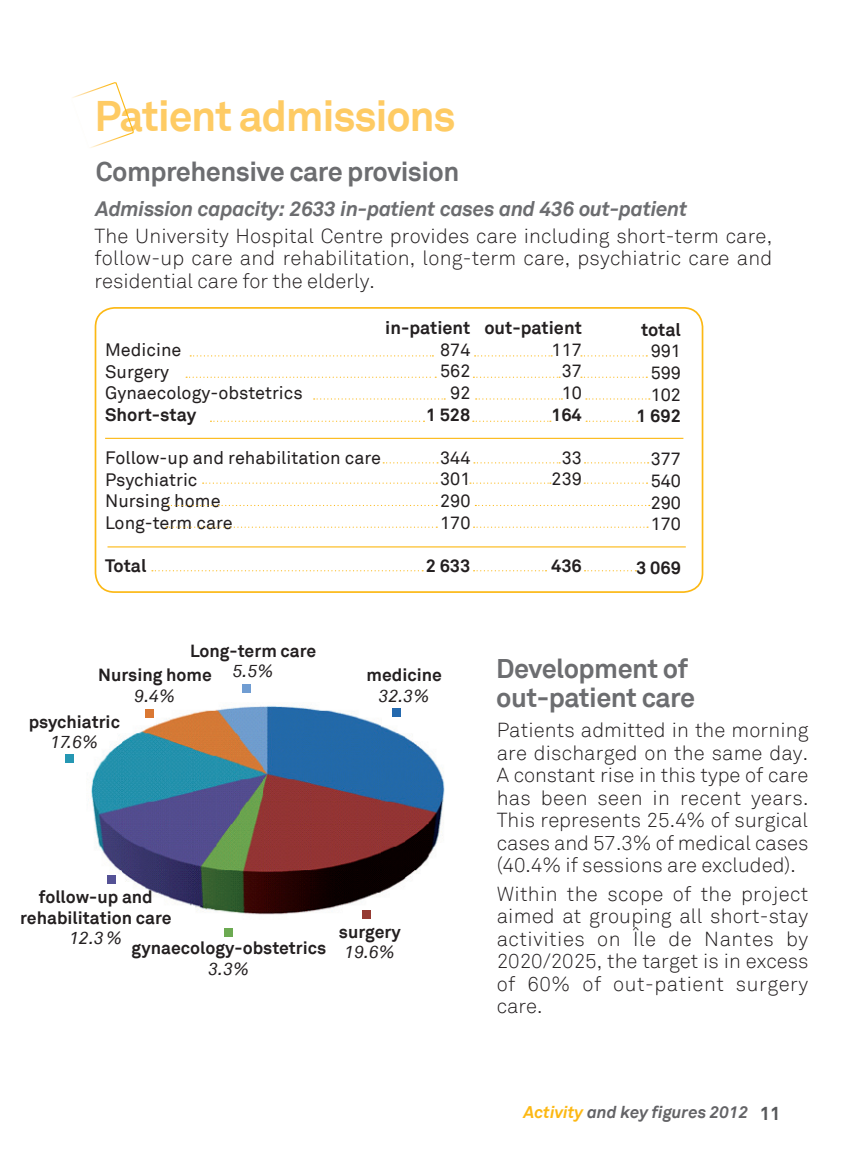
<style>
.page{position:relative;width:868px;height:1155px;background:#fff}
.page>*{position:absolute;margin:0;border:0;box-sizing:border-box;transform-origin:0 0}
.t1{font:700 42.75px "Akkurat";letter-spacing:-.03em;color:#fecb64}
.t2{font:700 27px/29.2px "Akkurat";letter-spacing:-.02em;color:#6c6d70}
.t3{font:italic 700 20.7px "Akkurat";letter-spacing:-.02em;color:#6c6d70}
.t4{font:300 20.25px/22.5px "Akkurat";color:#231f20;text-align:justify}
.t5{font:18px/21.6px "Akkurat";color:#231f20;text-align:center}
.t6{font:700 18px "Akkurat";color:#231f20}
.t7{font:700 17.55px/24.1px "Akkurat";color:#231f20}
.t8{font:italic 17.55px "Akkurat";color:#231f20}
.t9{font:italic 700 16.88px "Akkurat";color:#636366}
.s1{font-weight:400;font-style:italic}
.s2{color:#fcb814}
.s3{font-style:normal;font-size:19.12px;color:#57585a}
</style>
<div class="page">
<svg style="left:72px;top:82px;width:62px;height:66px"></svg>
<div style="left:95px;top:307px;width:608px;height:286px;border:2px solid #fcb814;border-radius:19px"></div>
<hr style="left:105px;top:438px;width:578px;height:1px;background:#fcb814">
<hr style="left:107px;top:546px;width:578px;height:1px;background:#fcb814">
<svg style="left:190px;top:355px;width:243px;height:1px"></svg>
<svg style="left:474px;top:355px;width:78px;height:1px"></svg>
<svg style="left:473px;top:376px;width:87px;height:2px"></svg>
<svg style="left:473px;top:420px;width:78px;height:2px"></svg>
<svg style="left:586px;top:420px;width:51px;height:2px"></svg>
<svg style="left:586px;top:398px;width:63px;height:1px"></svg>
<svg style="left:581px;top:376px;width:66px;height:2px"></svg>
<svg style="left:581px;top:355px;width:66px;height:1px"></svg>
<svg style="left:475px;top:398px;width:87px;height:1px"></svg>
<svg style="left:186px;top:376px;width:250px;height:2px"></svg>
<svg style="left:313px;top:398px;width:132px;height:1px"></svg>
<svg style="left:210px;top:420px;width:214px;height:2px"></svg>
<svg style="left:474px;top:462px;width:86px;height:1px"></svg>
<svg style="left:584px;top:462px;width:64px;height:1px"></svg>
<svg style="left:470px;top:482px;width:81px;height:1px"></svg>
<svg style="left:584px;top:482px;width:63px;height:1px"></svg>
<svg style="left:475px;top:505px;width:174px;height:1px"></svg>
<svg style="left:473px;top:526px;width:175px;height:1px"></svg>
<svg style="left:473px;top:570px;width:73px;height:1px"></svg>
<svg style="left:584px;top:570px;width:52px;height:1px"></svg>
<svg style="left:383px;top:462px;width:55px;height:1px"></svg>
<svg style="left:203px;top:482px;width:234px;height:1px"></svg>
<svg style="left:168px;top:505px;width:269px;height:1px"></svg>
<svg style="left:166px;top:526px;width:271px;height:1px"></svg>
<svg style="left:152px;top:570px;width:271px;height:1px"></svg>
<img style="left:88px;top:705px;width:357px;height:214px">
<div style="left:392px;top:708px;width:9px;height:8px;background:#2469ae"></div>
<div style="left:361px;top:910px;width:9px;height:9px;background:#953b33"></div>
<div style="left:145px;top:709px;width:9px;height:9px;background:#da7833"></div>
<div style="left:65px;top:754px;width:9px;height:9px;background:#2597b3"></div>
<div style="left:107px;top:875px;width:9px;height:9px;background:#545195"></div>
<div style="left:224px;top:928px;width:9px;height:8px;background:#6caa52"></div>
<div style="left:242px;top:684px;width:9px;height:9px;background:#709dd2"></div>
<h1 class="t1" style="left:94px;top:89px;width:363px">Patient admissions</h1>
<h2 class="t2" style="left:96px;top:157px;width:365px">Comprehensive care provision</h2>
<p class="t3" style="left:96px;top:196px;width:593px">Admission capacity: 2633 in-patient cases and 436 out-patient</p>
<p class="t4" style="left:95px;top:225px;width:679px">The University Hospital Centre provides care including short-term care, follow-up care and rehabilitation, long-term care, psychiatric care and residential care for the elderly.</p>
<p class="t6" style="left:385px;top:316px;width:87px">in-patient</p>
<p class="t5" style="left:440px;top:339px;width:32px">874<br>562<br>92</p>
<p class="t6" style="left:425px;top:403px;width:46px">1 528</p>
<p class="t5" style="left:440px;top:447px;width:32px;text-align:justify">344<br>301<br>290<br>170</p>
<p class="t6" style="left:425px;top:554px;width:46px">2 633</p>
<p class="t5" style="left:105px;top:339px;width:199px;text-align:left">Medicine<br>Surgery<br>Gynaecology-obstetrics</p>
<p class="t6" style="left:105px;top:403px;width:93px">Short-stay</p>
<p class="t5" style="left:105px;top:447px;width:277px;text-align:left">Follow-up and rehabilitation care<br>Psychiatric<br>Nursing home<br>Long-term care</p>
<p class="t6" style="left:105px;top:554px;width:43px">Total</p>
<p class="t6" style="left:484px;top:316px;width:99px">out-patient</p>
<p class="t5" style="left:551px;top:339px;width:32px">117<br>37<br>10</p>
<p class="t6" style="left:551px;top:403px;width:32px">164</p>
<p class="t5" style="left:551px;top:447px;width:32px">33<br>239</p>
<p class="t6" style="left:551px;top:554px;width:32px">436</p>
<p class="t6" style="left:641px;top:318px;width:41px">total</p>
<p class="t5" style="left:650px;top:341px;width:32px;text-align:justify">991<br>599<br>102</p>
<p class="t6" style="left:636px;top:404px;width:46px">1 692</p>
<p class="t5" style="left:650px;top:449px;width:32px;text-align:justify">377<br>540<br>290<br>170</p>
<p class="t6" style="left:636px;top:556px;width:46px">3 069</p>
<p class="t7" style="left:98px;top:639px;width:219px;text-indent:92px">Long-term care<br>Nursing home <sup>5.5%</sup></p>
<p class="t8" style="left:135px;top:685px;width:42px">9.4%</p>
<p class="t7" style="left:29px;top:710px;width:93px">psychiatric</p>
<p class="t8" style="left:50px;top:731px;width:49px">17.6%</p>
<p class="t7" style="left:366px;top:663px;width:77px">medicine</p>
<p class="t8" style="left:379px;top:685px;width:52px">32.3%</p>
<p class="t7" style="left:20px;top:887px;width:153px;line-height:20.2px;text-align:center">follow-up and rehabilitation care</p>
<p class="t8" style="left:69px;top:927px;width:54px">12.3%</p>
<p class="t7" style="left:131px;top:923px;width:271px;line-height:16.2px;text-indent:207px">surgery gynaecology-obstetrics <span class="s1">19.6%</span></p>
<p class="t8" style="left:208px;top:958px;width:42px">3.3%</p>
<h2 class="t2" style="left:496px;top:654px;width:200px">Development of out-patient care</h2>
<p class="t4" style="left:496px;top:719px;width:313px">Patients admitted in the morning are discharged on the same day.<br>A constant rise in this type of care has been seen in recent years.<br>This represents 25.4% of surgical cases and 57.3% of medical cases (40.4% if sessions are excluded).</p>
<p class="t4" style="left:496px;top:883px;width:313px">Within the scope of the project aimed at grouping all short-stay activities on Île de Nantes by 2020/2025, the target is in excess of 60% of out-patient surgery care.</p>
<p class="t9" style="left:523px;top:1101px;width:258px"><span class="s2">Activity</span> and key figures 2012 <span class="s3">11</span></p>
</div>
